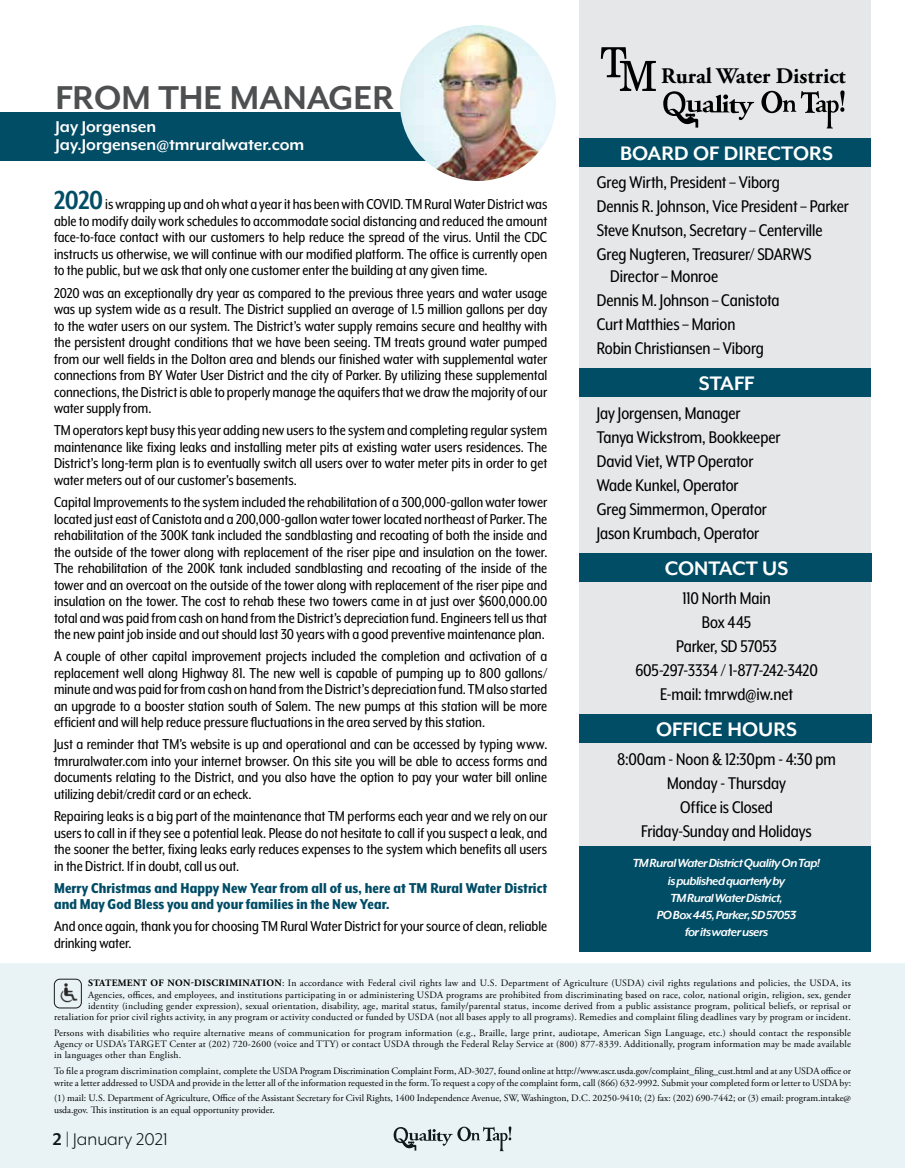
<style>
.page{position:relative;width:905px;height:1168px;background:#fff}
.page>*{position:absolute;margin:0;border:0;box-sizing:border-box;transform-origin:0 0}
.t1{font:700 37.95px "Mr Eaves XL Mod OT";color:#4e4f51}
.t2{font:700 22.5px "Mr Eaves XL Mod OT";color:#fff}
.t3{font:700 22.2px "Adobe Garamond Pro";color:#000}
.t4{font:19.5px/24px "Mr Eaves XL Mod Nar OT";letter-spacing:-.005em;color:#000}
.t5{font:19.5px "Mr Eaves XL Mod OT";color:#000}
.t6{font:700 18px/18px "Mr Eaves XL Mod OT";color:#fff}
.t7{font:16.5px/16.5px "Mr Eaves XL Mod Nar OT";color:#000;text-align:justify}
.t8{font:800 16.5px/16.5px "Mr Eaves XL Mod Nar OT";letter-spacing:.005em;color:#024d66}
.t9{font:italic 700 13.5px/17.1px "Mr Eaves XL Mod OT";letter-spacing:-.04em;color:#fff;text-align:center}
.t10{font:9.75px/11.2px "Adobe Garamond Pro";letter-spacing:.02em;color:#000;text-align:right}
.t11{font:9.75px/11.2px "Adobe Garamond Pro";color:#000}
.s1{font-weight:700;font-size:30px;color:#024d66}
.s2{font-weight:700}
</style>
<div class="page">
<div style="left:0;top:963px;width:904px;height:205px;background:#e9f3f6"></div>
<img style="left:59px;top:982px;width:20px;height:21px">
<div style="left:54px;top:979px;width:28px;height:29px;border:1px solid #000;border-radius:6px"></div>
<div style="left:579px;top:0;width:291px;height:952px;background:#e6e7e8"></div>
<svg style="left:601px;top:47px;width:55px;height:44px"></svg>
<svg style="left:761px;top:90px;width:83px;height:38px"></svg>
<svg style="left:663px;top:91px;width:91px;height:37px"></svg>
<div style="left:0;top:112px;width:457px;height:49px;background:#024d66"></div>
<img style="left:400px;top:25px;width:156px;height:156px;border-radius:78px">
<div style="left:579px;top:714px;width:292px;height:28px;background:#024d66"></div>
<div style="left:579px;top:368px;width:291px;height:29px;background:#024d66"></div>
<div style="left:579px;top:553px;width:292px;height:28px;background:#024d66"></div>
<div style="left:579px;top:138px;width:292px;height:29px;background:#024d66"></div>
<div style="left:579px;top:846px;width:291px;height:106px;background:#024d66"></div>
<h1 class="t1" style="left:55px;top:78px;width:340px">FROM THE MANAGER</h1>
<p class="t6" style="left:55px;top:118px;width:250px">Jay Jorgensen<br>Jay.Jorgensen@tmruralwater.com</p>
<p class="t7" style="left:54px;top:196px;width:495px"><span class="s1">2020</span> is wrapping up and oh what a year it has been with COVID. TM Rural Water District was able to modify daily work schedules to accommodate social distancing and reduced the amount face-to-face contact with our customers to help reduce the spread of the virus. Until the CDC instructs us otherwise, we will continue with our modified platform. The office is currently open to the public, but we ask that only one customer enter the building at any given time.</p>
<p class="t7" style="left:54px;top:284px;width:495px">2020 was an exceptionally dry year as compared to the previous three years and water usage was up system wide as a result. The District supplied an average of 1.5 million gallons per day to the water users on our system. The District’s water supply remains secure and healthy with the persistent drought conditions that we have been seeing. TM treats ground water pumped from our well fields in the Dolton area and blends our finished water with supplemental water connections from BY Water User District and the city of Parker. By utilizing these supplemental connections, the District is able to properly manage the aquifers that we draw the majority of our water supply from.</p>
<p class="t7" style="left:54px;top:422px;width:494px">TM operators kept busy this year adding new users to the system and completing regular system maintenance like fixing leaks and installing meter pits at existing water users residences. The District’s long-term plan is to eventually switch all users over to water meter pits in order to get water meters out of our customer’s basements.</p>
<p class="t7" style="left:54px;top:494px;width:495px">Capital Improvements to the system included the rehabilitation of a 300,000-gallon water tower located just east of Canistota and a 200,000-gallon water tower located northeast of Parker. The rehabilitation of the 300K tank included the sandblasting and recoating of both the inside and the outside of the tower along with replacement of the riser pipe and insulation on the tower.<br>The rehabilitation of the 200K tank included sandblasting and recoating of the inside of the tower and an overcoat on the outside of the tower along with replacement of the riser pipe and insulation on the tower. The cost to rehab these two towers came in at just over $600,000.00 total and was paid from cash on hand from the District’s depreciation fund. Engineers tell us that the new paint job inside and out should last 30 years with a good preventive maintenance plan.</p>
<p class="t7" style="left:54px;top:648px;width:495px">A couple of other capital improvement projects included the completion and activation of a replacement well along Highway 81. The new well is capable of pumping up to 800 gallons/ minute and was paid for from cash on hand from the District’s depreciation fund. TM also started an upgrade to a booster station south of Salem. The new pumps at this station will be more efficient and will help reduce pressure fluctuations in the area served by this station.</p>
<p class="t7" style="left:54px;top:736px;width:495px">Just a reminder that TM’s website is up and operational and can be accessed by typing www. tmruralwater.com into your internet browser. On this site you will be able to access forms and documents relating to the District, and you also have the option to pay your water bill online utilizing debit/credit card or an echeck.</p>
<p class="t7" style="left:54px;top:808px;width:495px">Repairing leaks is a big part of the maintenance that TM performs each year and we rely on our users to call in if they see a potential leak. Please do not hesitate to call if you suspect a leak, and the sooner the better, fixing leaks early reduces expenses to the system which benefits all users in the District. If in doubt, call us out.</p>
<p class="t8" style="left:54px;top:879px;width:495px">Merry Christmas and Happy New Year from all of us, here at TM Rural Water District and May God Bless you and your families in the New Year.</p>
<p class="t7" style="left:54px;top:918px;width:494px">And once again, thank you for choosing TM Rural Water District for your source of clean, reliable drinking water.</p>
<h3 class="t3" style="left:661px;top:63px;width:186px">Rural Water District</h3>
<h2 class="t2" style="left:620px;top:142px;width:214px">BOARD OF DIRECTORS</h2>
<p class="t4" style="left:596px;top:170px;width:253px">Greg Wirth, President – Viborg<br>Dennis R. Johnson, Vice President – Parker Steve Knutson, Secretary – Centerville Greg Nugteren, Treasurer/ SDARWS</p>
<p class="t4" style="left:596px;top:264px;width:184px;text-indent:13px">Director – Monroe<br>Dennis M. Johnson – Canistota<br>Curt Matthies – Marion<br>Robin Christiansen – Viborg</p>
<h2 class="t2" style="left:698px;top:372px;width:57px">STAFF</h2>
<p class="t4" style="left:596px;top:401px;width:185px">Jay Jorgensen, Manager<br>Tanya Wickstrom, Bookkeeper<br>David Viet, WTP Operator<br>Wade Kunkel, Operator<br>Greg Simmermon, Operator<br>Jason Krumbach, Operator</p>
<h2 class="t2" style="left:664px;top:557px;width:125px">CONTACT US</h2>
<p class="t4" style="left:635px;top:586px;width:184px;text-align:center">110 North Main<br>Box 445<br>Parker, SD 57053<br>605-297-3334 / 1-877-242-3420<br>E-mail: tmrwd@iw.net</p>
<h2 class="t2" style="left:656px;top:718px;width:143px">OFFICE HOURS</h2>
<p class="t4" style="left:617px;top:747px;width:220px;text-align:center">8:00am - Noon &amp; 12:30pm - 4:30 pm<br>Monday - Thursday<br>Office is Closed<br>Friday-Sunday and Holidays</p>
<p class="t9" style="left:633px;top:855px;width:189px">TM Rural Water District Quality On Tap! is published quarterly by<br>TM Rural Water District,<br>PO Box 445, Parker, SD 57053<br>for its water users</p>
<p class="t10" style="left:54px;top:978px;width:798px"><span class="s2">STATEMENT OF NON-DISCRIMINATION</span>: In accordance with Federal civil rights law and U.S. Department of Agriculture (USDA) civil rights regulations and policies, the USDA, its Agencies, offices, and employees, and institutions participating in or administering USDA programs are prohibited from discriminating based on race, color, national origin, religion, sex, gender<br>identity (including gender expression), sexual orientation, disability, age, marital status, family/parental status, income derived from a public assistance program, political beliefs, or reprisal or retaliation for prior civil rights activity, in any program or activity conducted or funded by USDA (not all bases apply to all programs). Remedies and complaint filing deadlines vary by program or incident.</p>
<p class="t10" style="left:54px;top:1027px;width:798px;text-align:justify">Persons with disabilities who require alternative means of communication for program information (e.g., Braille, large print, audiotape, American Sign Language, etc.) should contact the responsible Agency or USDA’s TARGET Center at (202) 720-2600 (voice and TTY) or contact USDA through the Federal Relay Service at (800) 877-8339. Additionally, program information may be made available in languages other than English.</p>
<p class="t11" style="left:54px;top:1066px;width:798px">To file a program discrimination complaint, complete the USDA Program Discrimination Complaint Form, AD-3027, found online at http://www.ascr.usda.gov/complaint_filing_cust.html and at any USDA office or write a letter addressed to USDA and provide in the letter all of the information requested in the form. To request a copy of the complaint form, call (866) 632-9992. Submit your completed form or letter to USDA by:</p>
<p class="t11" style="left:54px;top:1093px;width:798px">(1) mail: U.S. Department of Agriculture, Office of the Assistant Secretary for Civil Rights, 1400 Independence Avenue, SW, Washington, D.C. 20250-9410; (2) fax: (202) 690-7442; or (3) email: program.intake@ usda.gov. This institution is an equal opportunity provider.</p>
<p class="t5" style="left:53px;top:1130px;width:116px"><span class="s2">2</span> | January 2021</p>
</div>
